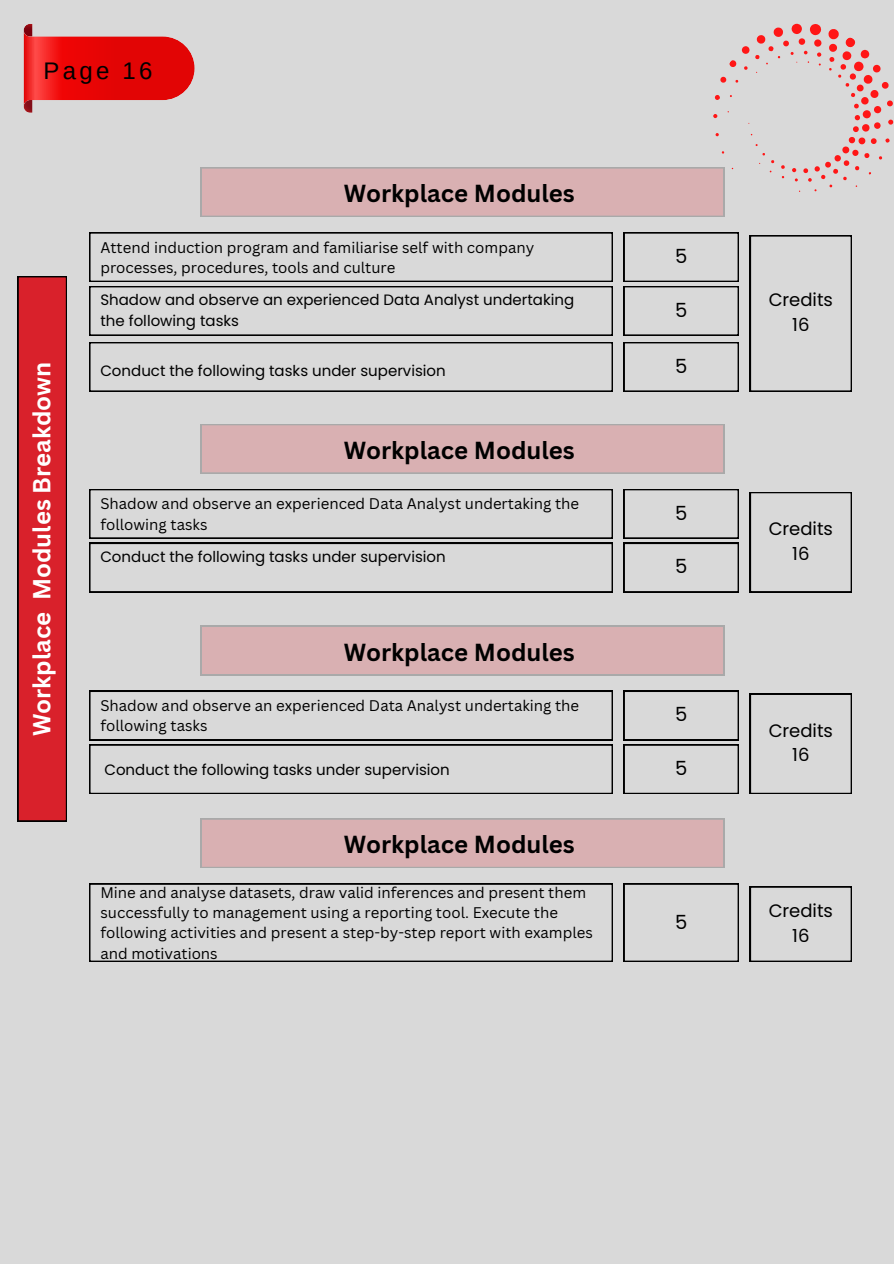
<style>
.page{position:relative;width:894px;height:1264px;background:#fff}
.page>*{position:absolute;margin:0;border:0;box-sizing:border-box;transform-origin:0 0}
.t1{font:700 24px "Canva Sans";color:#000}
.t2{font:700 24px "Canva Sans";color:#fff}
.t3{font:24px "Arimo";letter-spacing:.135em;color:#000}
.t4{font:19.5px "Poppins";color:#000}
.t5{font:18px/24.8px "Poppins";color:#000;text-align:center}
.t6{font:15px/20.2px "Canva Sans";color:#000}
.t7{font:15px/20.2px "Poppins";color:#000}
</style>
<div class="page">
<div style="left:0;top:0;width:893px;height:1263px;background:#d9d9d9"></div>
<svg style="left:24px;top:24px;width:171px;height:89px"></svg>
<svg style="left:201px;top:23px;width:692px;height:194px"></svg>
<svg style="left:89px;top:342px;width:523px;height:49px"></svg>
<svg style="left:623px;top:342px;width:115px;height:49px"></svg>
<svg style="left:749px;top:235px;width:102px;height:156px"></svg>
<svg style="left:89px;top:232px;width:523px;height:103px"></svg>
<svg style="left:623px;top:232px;width:115px;height:103px"></svg>
<div style="left:18px;top:277px;width:49px;height:544px;background:#d9212b"></div>
<div style="left:201px;top:424px;width:523px;height:49px;background:#d9b0b2"></div>
<svg style="left:749px;top:492px;width:102px;height:100px"></svg>
<svg style="left:89px;top:489px;width:523px;height:103px"></svg>
<svg style="left:623px;top:489px;width:115px;height:103px"></svg>
<div style="left:201px;top:626px;width:523px;height:49px;background:#d9b0b2"></div>
<svg style="left:749px;top:694px;width:102px;height:100px"></svg>
<svg style="left:89px;top:691px;width:523px;height:103px"></svg>
<svg style="left:623px;top:691px;width:115px;height:103px"></svg>
<div style="left:201px;top:818px;width:523px;height:50px;background:#b2aaab"></div>
<div style="left:202px;top:820px;width:521px;height:47px;background:#d9b0b2"></div>
<svg style="left:89px;top:883px;width:523px;height:78px"></svg>
<svg style="left:623px;top:883px;width:115px;height:78px"></svg>
<svg style="left:749px;top:886px;width:102px;height:75px"></svg>
<p class="t3" style="left:44px;top:57px;width:110px">Page 16</p>
<p class="t1" style="left:343px;top:177px;width:233px">Workplace Modules</p>
<h2 class="t6" style="left:100px;top:237px;width:435px">Attend induction program and familiarise self with company processes, procedures, tools and culture</h2>
<h1 class="t7" style="left:100px;top:290px;width:475px">Shadow and observe an experienced Data Analyst undertaking the following tasks</h1>
<p class="t4" style="left:675px;top:242px;width:14px">5</p>
<h3 class="t4" style="left:675px;top:296px;width:14px">5</h3>
<p class="t2" style="left:25px;top:736px;width:376px;rotate:-90deg">Workplace Modules Breakdown</p>
<p class="t7" style="left:100px;top:360px;width:347px">Conduct the following tasks under supervision</p>
<h1 class="t4" style="left:675px;top:352px;width:14px">5</h1>
<h3 class="t1" style="left:343px;top:433px;width:233px">Workplace Modules</h3>
<p class="t6" style="left:100px;top:493px;width:480px">Shadow and observe an experienced Data Analyst undertaking the following tasks</p>
<p class="t7" style="left:100px;top:546px;width:347px">Conduct the following tasks under supervision</p>
<h3 class="t1" style="left:343px;top:635px;width:233px">Workplace Modules</h3>
<p class="t6" style="left:100px;top:695px;width:480px">Shadow and observe an experienced Data Analyst undertaking the following tasks</p>
<p class="t4" style="left:675px;top:499px;width:14px">5</p>
<p class="t4" style="left:675px;top:553px;width:14px">5</p>
<p class="t4" style="left:675px;top:700px;width:14px">5</p>
<p class="t7" style="left:104px;top:759px;width:347px">Conduct the following tasks under supervision</p>
<p class="t4" style="left:675px;top:754px;width:14px">5</p>
<p class="t1" style="left:343px;top:827px;width:233px">Workplace Modules</p>
<p class="t6" style="left:100px;top:882px;width:494px">Mine and analyse datasets, draw valid inferences and present them successfully to management using a reporting tool. Execute the following activities and present a step-by-step report with examples and motivations</p>
<p class="t4" style="left:675px;top:908px;width:14px">5</p>
<p class="t5" style="left:768px;top:288px;width:66px">Credits<br>16</p>
<h1 class="t5" style="left:768px;top:516px;width:66px">Credits<br>16</h1>
<h1 class="t5" style="left:768px;top:718px;width:66px">Credits<br>16</h1>
<h1 class="t5" style="left:768px;top:898px;width:66px">Credits<br>16</h1>
</div>
